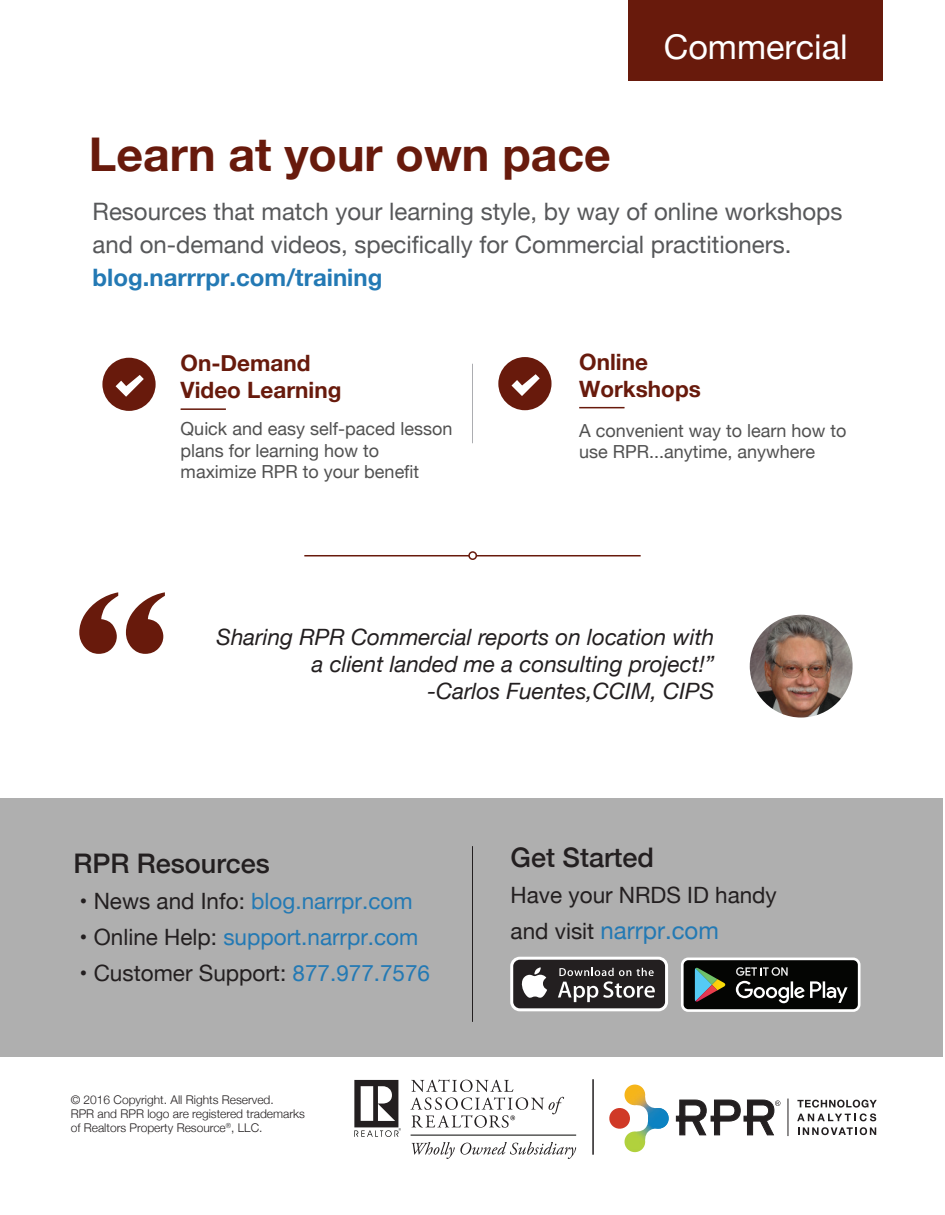
<style>
.page{position:relative;width:945px;height:1215px;background:#fff}
.page>*{position:absolute;margin:0;border:0;box-sizing:border-box;transform-origin:0 0}
.t1{font:700 212.7px "Perpetua Titling";color:#681a0c}
.t2{font:700 46.5px "Helvetica Neue";color:#681a0c}
.t3{font:34.05px "Helvetica Neue";color:#fff}
.t4{font:500 27px "Helvetica Neue";color:#231f20}
.t5{font:24px/33px "Helvetica Neue";color:#57585a}
.t6{font:700 24px "Helvetica Neue";color:#2379b4}
.t7{font:24px "Helvetica Neue";color:#2379b4}
.t8{font:italic 22.5px/27px "Helvetica Neue";color:#231f20;text-align:right}
.t9{font:22.5px "Helvetica Neue";color:#2379b4}
.t10{font:22.5px "Helvetica Neue";color:#231f20}
.t11{font:700 22.5px/27px "Helvetica Neue";color:#681a0c}
.t12{font:18px/21.6px "Helvetica Neue";color:#515151}
.t13{font:300 12px/14.4px "Helvetica Neue";color:#231f20}
.s1{color:#231f20}
.s2{color:#2379b4}
.s3{font-size:22.5px;color:#231f20}
</style>
<div class="page">
<div style="left:0;top:798px;width:942px;height:259px;background:#afafaf"></div>
<hr style="left:472px;top:846px;width:1px;height:176px;background:#231f20">
<div style="left:628px;top:0;width:255px;height:80px;background:#681a0c"></div>
<hr style="left:472px;top:364px;width:1px;height:79px;background:#acadb1">
<hr style="left:181px;top:408px;width:45px;height:2px;background:#681a0c">
<hr style="left:579px;top:407px;width:46px;height:1px;background:#681a0c">
<div style="left:102px;top:358px;width:54px;height:53px;background:#681a0c;border-radius:50%"></div>
<svg style="left:116px;top:375px;width:28px;height:22px"></svg>
<div style="left:498px;top:357px;width:54px;height:53px;background:#681a0c;border-radius:50%"></div>
<svg style="left:512px;top:374px;width:28px;height:22px"></svg>
<hr style="left:304px;top:555px;width:165px;height:1px;background:#681a0c">
<hr style="left:476px;top:555px;width:165px;height:1px;background:#681a0c">
<div style="left:468px;top:551px;width:9px;height:9px;border:2px solid #681a0c;border-radius:50%"></div>
<svg style="left:681px;top:957px;width:180px;height:55px;background:#404140"></svg>
<img style="left:717px;top:979px;width:9px;height:11px">
<img style="left:695px;top:968px;width:22px;height:34px">
<div style="left:510px;top:957px;width:158px;height:54px;border:6px solid #fff;border-radius:7px"></div>
<div style="left:513px;top:960px;width:152px;height:48px;background:#231f20;border-radius:7px"></div>
<svg style="left:521px;top:967px;width:26px;height:31px"></svg>
<svg style="left:558px;top:968px;width:97px;height:34px"></svg>
<img style="left:750px;top:615px;width:103px;height:103px;border-radius:51px">
<hr style="left:788px;top:1099px;width:1px;height:37px;background:#231f20">
<svg style="left:676px;top:1099px;width:104px;height:37px"></svg>
<svg style="left:797px;top:1100px;width:80px;height:21px"></svg>
<svg style="left:798px;top:1127px;width:78px;height:8px"></svg>
<img style="left:624px;top:1130px;width:27px;height:23px">
<img style="left:624px;top:1085px;width:45px;height:45px">
<svg style="left:609px;top:1107px;width:22px;height:23px"></svg>
<hr style="left:592px;top:1079px;width:2px;height:76px;background:#231f20">
<hr style="left:411px;top:1135px;width:165px;height:1px;background:#040503">
<svg style="left:412px;top:1142px;width:164px;height:17px"></svg>
<svg style="left:354px;top:1080px;width:47px;height:57px"></svg>
<svg style="left:410px;top:1079px;width:154px;height:49px"></svg>
<h2 class="t2" style="left:89px;top:118px;width:523px">Learn at your own pace</h2>
<h3 class="t3" style="left:664px;top:22px;width:185px">Commercial</h3>
<h3 class="t5" style="left:93px;top:197px;width:751px">Resources that match your learning style, by way of online workshops and on-demand videos, specifically for Commercial practitioners.</h3>
<h3 class="t6" style="left:93px;top:259px;width:291px">blog.narrrpr.com/training</h3>
<p class="t11" style="left:181px;top:350px;width:162px">On-Demand<br>Video Learning</p>
<p class="t11" style="left:579px;top:349px;width:123px">Online<br>Workshops</p>
<p class="t12" style="left:181px;top:419px;width:273px">Quick and easy self-paced lesson plans for learning how to maximize RPR to your benefit</p>
<p class="t12" style="left:579px;top:420px;width:269px">A convenient way to learn how to use RPR...anytime, anywhere</p>
<h1 class="t1" style="left:73px;top:538px;width:99px">“</h1>
<p class="t8" style="left:216px;top:624px;width:499px">Sharing RPR Commercial reports on location with a client landed me a consulting project!”</p>
<p class="t8" style="left:427px;top:678px;width:289px">-Carlos Fuentes,CCIM, CIPS</p>
<h3 class="t4" style="left:73px;top:842px;width:198px">RPR Resources</h3>
<p class="t9" style="left:80px;top:885px;width:334px"><span class="s1">• News and Info:</span> blog.narrpr.com</p>
<p class="t9" style="left:80px;top:921px;width:340px"><span class="s1">• Online Help:</span> support.narrpr.com</p>
<p class="t10" style="left:80px;top:957px;width:352px">• Customer Support: <span class="s2">877.977.7576</span></p>
<p class="t13" style="left:71px;top:1091px;width:236px">© 2016 Copyright. All Rights Reserved.<br>RPR and RPR logo are registered trademarks of Realtors Property Resource<sup>®</sup>, LLC.</p>
<h3 class="t4" style="left:511px;top:835px;width:145px">Get Started</h3>
<p class="t10" style="left:511px;top:878px;width:268px">Have your NRDS ID handy</p>
<h3 class="t7" style="left:511px;top:913px;width:210px"><span class="s3">and visit</span> narrpr.com</h3>
</div>
